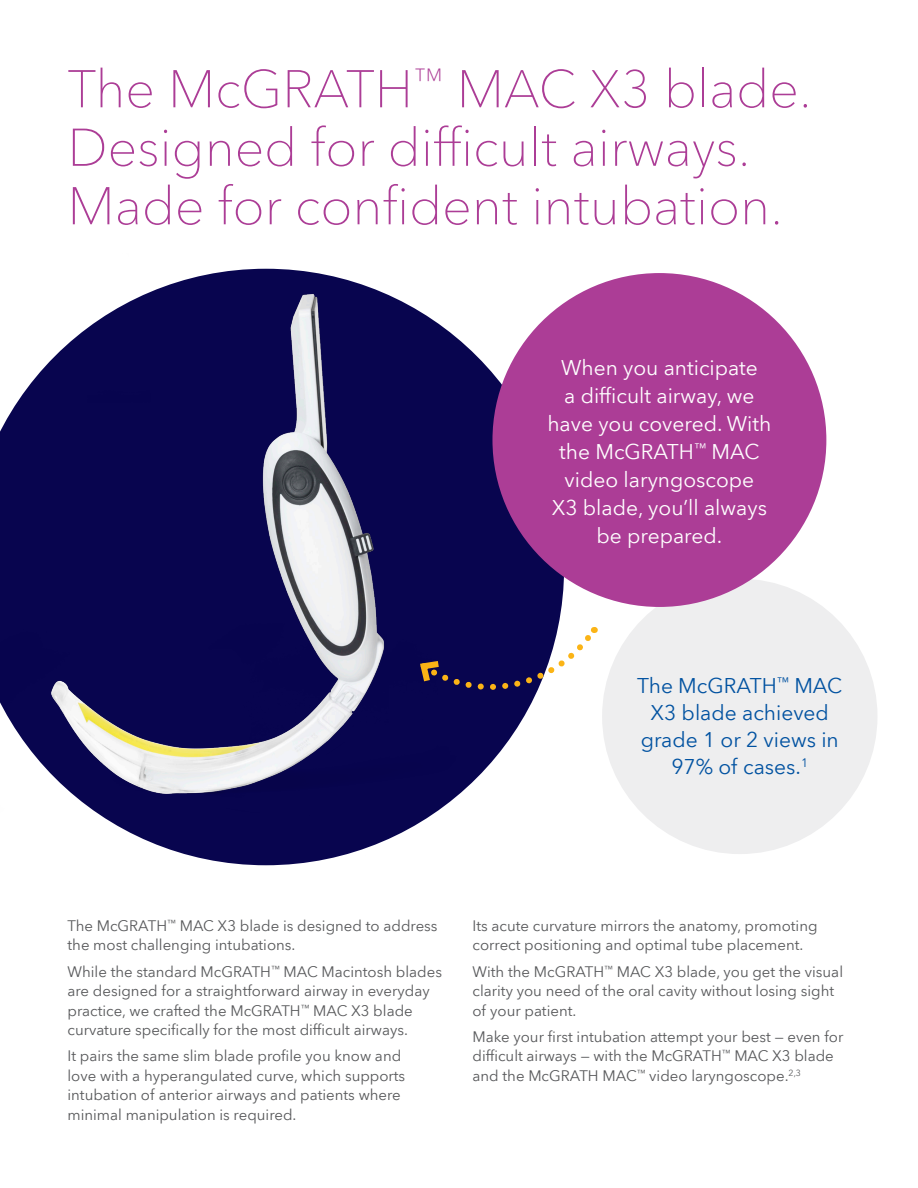
<style>
.page{position:relative;width:918px;height:1188px;background:#fff}
.page>*{position:absolute;margin:0;border:0;box-sizing:border-box;transform-origin:0 0}
.Subhead_3_large{font:100 52.5px/58.5px "Avenir Next World";color:#ac3d96}
.Body-use_130__leadin{font:21px/27.9px "Avenir Next World";color:#fff;text-align:center}
.Body-use_130__leadin-2{font:21px/27px "Avenir Next World";color:#0152a1;text-align:center}
.Body-use_130__leadin-3{font:15px/19.5px "Avenir Next World";color:#57585a}
</style>
<div class="page">
<div style="left:602px;top:579px;width:276px;height:275px;background:#eeeeef;border-radius:50%"></div>
<svg style="left:472px;top:303px;width:92px;height:480px;fill:#08054f"></svg>
<div style="left:492px;top:273px;width:334px;height:334px;background:#ac3d96;border-radius:50%"></div>
<svg style="left:472px;top:627px;width:126px;height:75px"></svg>
<img style="left:0;top:268px;width:472px;height:598px">
<p class="Subhead_3_large" style="left:68px;top:60px;width:746px">The McGRATH<sup>™</sup> MAC X3 blade.<br>Designed for difficult airways.<br>Made for confident intubation.</p>
<p class="Body-use_130__leadin" style="left:547px;top:354px;width:226px">When you anticipate<br>a difficult airway, we have you covered. With the McGRATH<sup>™</sup> MAC video laryngoscope<br>X3 blade, you’ll always be prepared.</p>
<p class="Body-use_130__leadin-2" style="left:637px;top:672px;width:207px">The McGRATH<sup>™</sup> MAC<br>X3 blade achieved grade 1 or 2 views in<br>97% of cases.<sup>1</sup></p>
<p class="Body-use_130__leadin-3" style="left:68px;top:916px;width:372px">The McGRATH<sup>™</sup> MAC X3 blade is designed to address the most challenging intubations.</p>
<p class="Body-use_130__leadin-3" style="left:68px;top:962px;width:376px">While the standard McGRATH<sup>™</sup> MAC Macintosh blades are designed for a straightforward airway in everyday practice, we crafted the McGRATH<sup>™</sup> MAC X3 blade curvature specifically for the most difficult airways.</p>
<p class="Body-use_130__leadin-3" style="left:68px;top:1047px;width:339px">It pairs the same slim blade profile you know and love with a hyperangulated curve, which supports intubation of anterior airways and patients where minimal manipulation is required.</p>
<p class="Body-use_130__leadin-3" style="left:472px;top:916px;width:347px">Its acute curvature mirrors the anatomy, promoting correct positioning and optimal tube placement.</p>
<p class="Body-use_130__leadin-3" style="left:472px;top:962px;width:372px">With the McGRATH<sup>™</sup> MAC X3 blade, you get the visual clarity you need of the oral cavity without losing sight of your patient.</p>
<p class="Body-use_130__leadin-3" style="left:472px;top:1027px;width:372px">Make your first intubation attempt your best — even for difficult airways — with the McGRATH<sup>™</sup> MAC X3 blade and the McGRATH MAC<sup>™</sup> video laryngoscope.<sup>2,3</sup></p>
</div>
